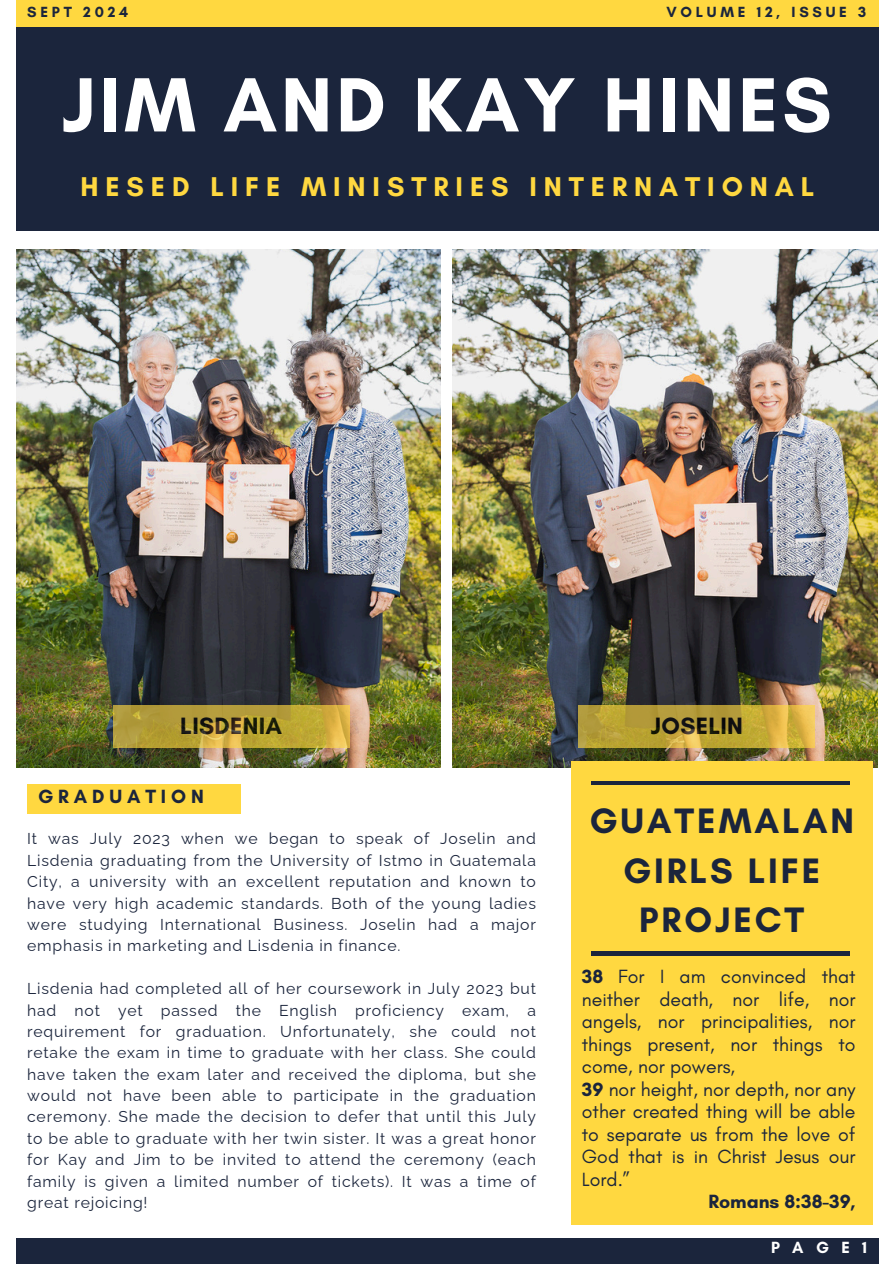
<style>
.page{position:relative;width:894px;height:1264px;background:#fff}
.page>*{position:absolute;margin:0;border:0;box-sizing:border-box;transform-origin:0 0}
.t1{font:700 78.15px "Glacial Indifference";letter-spacing:.05em;color:#fff}
.t2{font:700 36px/49.5px "Glacial Indifference";letter-spacing:.08em;color:#1b253c;text-align:center}
.t3{font:700 27.6px "Glacial Indifference";letter-spacing:.25em;color:#ffd840}
.t4{font:700 24px "Glacial Indifference";letter-spacing:.01em;color:#000}
.t5{font:19.5px "Glacial Indifference";color:#1b253c}
.t6{font:700 19.5px "Glacial Indifference";color:#1b253c}
.t7{font:700 19.5px "Glacial Indifference";letter-spacing:.25em;color:#1b253c}
.t8{font:700 16.5px "Glacial Indifference";letter-spacing:.75em;color:#fff}
.t9{font:15.75px/21.3px "Raleway";letter-spacing:.05em;color:#1b253c;text-align:justify}
.t10{font:700 15px "Glacial Indifference";letter-spacing:.25em;color:#1b253c}
.s1{font-weight:700}
</style>
<div class="page">
<img style="left:452px;top:249px;width:425px;height:518px">
<img style="left:16px;top:249px;width:425px;height:518px">
<div style="left:16px;top:13px;width:862px;height:217px;background:#1b253c"></div>
<div style="left:571px;top:761px;width:301px;height:463px;background:#ffd840"></div>
<hr style="left:591px;top:781px;width:258px;height:3px;background:#1b253c">
<hr style="left:591px;top:951px;width:258px;height:4px;background:#1b253c">
<div style="left:16px;top:0;width:862px;height:26px;background:#ffd840"></div>
<div style="left:16px;top:1237px;width:862px;height:26px;background:#1b253c"></div>
<svg style="left:113px;top:705px;width:236px;height:42px;background:#bea43a"></svg>
<svg style="left:578px;top:705px;width:237px;height:42px;background:#c2a63b"></svg>
<div style="left:27px;top:784px;width:213px;height:29px;background:#ffd840"></div>
<h3 class="t10" style="left:27px;top:2px;width:102px">SEPT 2024</h3>
<h4 class="t10" style="left:666px;top:2px;width:201px">VOLUME 12, ISSUE 3</h4>
<p class="t1" style="left:62px;top:57px;width:771px">JIM AND KAY HINES</p>
<p class="t3" style="left:80px;top:169px;width:735px">HESED LIFE MINISTRIES INTERNATIONAL</p>
<h3 class="t4" style="left:180px;top:711px;width:103px">LISDENIA</h3>
<h3 class="t4" style="left:650px;top:711px;width:93px">JOSELIN</h3>
<p class="t7" style="left:38px;top:784px;width:167px">GRADUATION</p>
<p class="t9" style="left:27px;top:828px;width:510px">It was July 2023 when we began to speak of Joselin and Lisdenia graduating from the University of Istmo in Guatemala City, a university with an excellent reputation and known to have very high academic standards. Both of the young ladies were studying International Business. Joselin had a major emphasis in marketing and Lisdenia in finance.</p>
<p class="t9" style="left:27px;top:977px;width:510px">Lisdenia had completed all of her coursework in July 2023 but had not yet passed the English proficiency exam, a requirement for graduation. Unfortunately, she could not retake the exam in time to graduate with her class. She could have taken the exam later and received the diploma, but she would not have been able to participate in the graduation ceremony. She made the decision to defer that until this July to be able to graduate with her twin sister. It was a great honor for Kay and Jim to be invited to attend the ceremony (each family is given a limited number of tickets). It was a time of great rejoicing!</p>
<h4 class="t2" style="left:589px;top:795px;width:266px">GUATEMALAN<br>GIRLS LIFE<br>PROJECT</h4>
<h1 class="t5" style="left:581px;top:964px;width:275px"><span class="s1">38</span> For I am convinced that</h1>
<h1 class="t5" style="left:581px;top:987px;width:275px">neither death, nor life, nor</h1>
<h1 class="t5" style="left:581px;top:1009px;width:275px">angels, nor principalities, nor</h1>
<h1 class="t5" style="left:581px;top:1032px;width:275px">things present, nor things to</h1>
<h1 class="t5" style="left:581px;top:1054px;width:155px">come, nor powers,</h1>
<h1 class="t5" style="left:581px;top:1077px;width:275px"><span class="s1">39</span> nor height, nor depth, nor any</h1>
<h1 class="t5" style="left:581px;top:1099px;width:275px">other created thing will be able</h1>
<h1 class="t5" style="left:581px;top:1122px;width:275px">to separate us from the love of</h1>
<h1 class="t5" style="left:581px;top:1144px;width:275px">God that is in Christ Jesus our</h1>
<h1 class="t5" style="left:581px;top:1167px;width:50px">Lord.”</h1>
<h1 class="t6" style="left:708px;top:1189px;width:149px">Romans 8:38-39,</h1>
<p class="t8" style="left:770px;top:1237px;width:98px">PAGE1</p>
</div>
